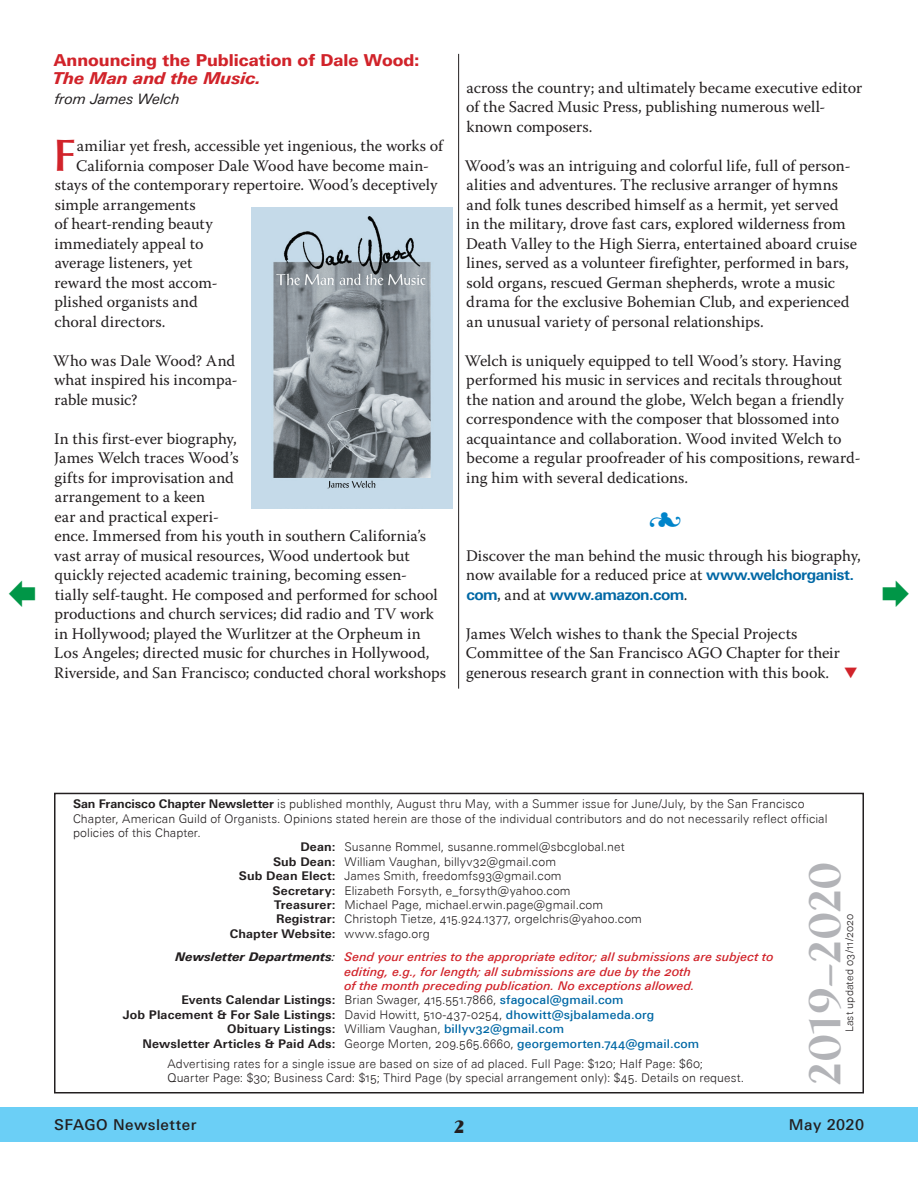
<style>
.page{position:relative;width:918px;height:1188px;background:#fff}
.page>*{position:absolute;margin:0;border:0;box-sizing:border-box;transform-origin:0 0}
.t1{font:600 45.6px "Optima";color:#d1232a}
.t2{font:700 45px "Arjorie Mix UT";color:#b2b3b7}
.t3{font:900 18px "Arjorie Mix UT";color:#231f20}
.t4{font:800 16.5px "Univers Next Pro";color:#d1232a}
.t5{font:italic 800 16.5px "Univers Next Pro";letter-spacing:-.005em;color:#d1232a}
.t6{font:16.2px/19.5px "Warnock Pro";letter-spacing:.005em;color:#231f20}
.t7{font:700 15px "Univers Next Pro";letter-spacing:-.035em;color:#0068a5}
.t8{font:500 15px "Univers Next Pro";letter-spacing:.03em;color:#231f20}
.t9{font:italic 14.4px "Univers Next Pro";color:#231f20}
.t10{font:300 12px/14.4px "Univers Next Pro";letter-spacing:.01em;color:#231f20}
.t11{font:italic 500 12px "Univers Next Pro";letter-spacing:.005em;color:#d1232a}
.t12{font:700 12px "Univers Next Pro";letter-spacing:.015em;color:#231f20}
.t13{font:500 12px "Univers Next Pro";letter-spacing:.01em;color:#0068a5}
.t14{font:300 10.5px "Univers Next Pro";letter-spacing:.01em;color:#231f20}
.s1{font-family:"Univers Next Pro";font-weight:700;font-size:15px;color:#0068a5}
.s2{font-family:"Warnock Pro";font-weight:400;font-size:16.2px;color:#231f20}
.s3{color:#d1232a}
.s4{font-weight:700}
.s5{font-weight:300}
.s6{font-weight:800;color:#231f20}
.s7{color:#231f20}
.s8{font-weight:500;color:#0068a5}
.s9{font-weight:700;color:#231f20}
.s10{font-weight:300;color:#231f20}
</style>
<div class="page">
<div style="left:0;top:1107px;width:918px;height:34px;background:#6bcff6"></div>
<div style="left:54px;top:793px;width:810px;height:301px;border:2px solid #231f20"></div>
<hr style="left:458px;top:54px;width:1px;height:634px;background:#231f20">
<img style="left:251px;top:207px;width:201px;height:302px">
<p class="t4" style="left:54px;top:50px;width:367px">Announcing the Publication of Dale Wood:</p>
<p class="t5" style="left:53px;top:68px;width:210px">The Man and the Music.</p>
<p class="t9" style="left:55px;top:90px;width:126px">from James Welch</p>
<h1 class="t1" style="left:53px;top:129px;width:24px">F</h1>
<p class="t6" style="left:77px;top:136px;width:368px">amiliar yet fresh, accessible yet ingenious, the works of</p>
<p class="t6" style="left:76px;top:156px;width:354px">California composer Dale Wood have become main-</p>
<p class="t6" style="left:55px;top:175px;width:384px">stays of the contemporary repertoire. Wood’s deceptively</p>
<p class="t6" style="left:55px;top:195px;width:142px">simple arrangements</p>
<p class="t6" style="left:55px;top:214px;width:160px">of heart-rending beauty</p>
<p class="t6" style="left:55px;top:234px;width:151px">immediately appeal to</p>
<p class="t6" style="left:55px;top:253px;width:139px">average listeners, yet</p>
<p class="t6" style="left:54px;top:273px;width:165px">reward the most accom-</p>
<p class="t6" style="left:55px;top:292px;width:145px">plished organists and</p>
<p class="t6" style="left:55px;top:312px;width:112px">choral directors.</p>
<p class="t6" style="left:53px;top:351px;width:186px">Who was Dale Wood? And what inspired his incompa&shy;rable music?</p>
<p class="t6" style="left:54px;top:429px;width:393px">In this first-ever biography,<br>James Welch traces Wood’s<br>gifts for improvisation and<br>arrangement to a keen<br>ear and practical experi-<br>ence. Immersed from his youth in southern California’s vast array of musical resources, Wood undertook but quickly rejected academic training, becoming essen-<br>tially self-taught. He composed and performed for school productions and church services; did radio and TV work in Hollywood; played the Wurlitzer at the Orpheum in Los Angeles; directed music for churches in Hollywood, Riverside, and San Francisco; conducted choral workshops</p>
<p class="t6" style="left:466px;top:78px;width:397px">across the country; and ultimately became executive editor of the Sacred Music Press, publishing numerous well&shy;known composers.</p>
<p class="t6" style="left:465px;top:155px;width:394px">Wood’s was an intriguing and colorful life, full of person&shy;alities and adventures. The reclusive arranger of hymns and folk tunes described himself as a hermit, yet served<br>in the military, drove fast cars, explored wilderness from Death Valley to the High Sierra, entertained aboard cruise lines, served as a volunteer firefighter, performed in bars, sold organs, rescued German shepherds, wrote a music drama for the exclusive Bohemian Club, and experienced an unusual variety of personal relationships.</p>
<p class="t6" style="left:465px;top:350px;width:397px">Welch is uniquely equipped to tell Wood’s story. Having performed his music in services and recitals throughout the nation and around the globe, Welch began a friendly correspondence with the composer that blossomed into acquaintance and collaboration. Wood invited Welch to become a regular proofreader of his compositions, reward&shy;ing him with several dedications.</p>
<p class="t6" style="left:466px;top:545px;width:396px">Discover the man behind the music through his biography, now available for a reduced price at <span class="s1">www.welchorganist.</span></p>
<p class="t7" style="left:466px;top:586px;width:223px">com<span class="s2">, and at</span> www.amazon.com<span class="s2">.</span></p>
<p class="t6" style="left:466px;top:624px;width:393px">James Welch wishes to thank the Special Projects<br>Committee of the San Francisco AGO Chapter for their generous research grant in connection with this book. <span class="s3">▼</span></p>
<p class="t10" style="left:73px;top:797px;width:733px"><span class="s4">San Francisco Chapter Newsletter</span> is published monthly, August thru May, with a Summer issue for June/July, by the San Francisco</p>
<p class="t10" style="left:73px;top:811px;width:756px">Chapter, American Guild of Organists. Opinions stated herein are those of the individual contributors and do not necessarily reflect official</p>
<p class="t10" style="left:73px;top:825px;width:129px">policies of this Chapter.</p>
<p class="t10" style="left:300px;top:840px;width:326px"><span class="s4">Dean:</span> Susanne Rommel, susanne.rommel@sbcglobal.net</p>
<p class="t10" style="left:273px;top:854px;width:285px"><span class="s4">Sub Dean:</span> William Vaughan, billyv32@gmail.com</p>
<p class="t10" style="left:239px;top:869px;width:324px"><span class="s4">Sub Dean Elect:</span> James Smith, freedomfs93@gmail.com</p>
<p class="t10" style="left:272px;top:883px;width:300px"><span class="s4">Secretary:</span> Elizabeth Forsyth, e_forsyth@yahoo.com</p>
<p class="t10" style="left:274px;top:897px;width:331px"><span class="s4">Treasurer:</span> Michael Page, michael.erwin.page@gmail.com</p>
<p class="t10" style="left:276px;top:912px;width:368px"><span class="s4">Registrar:</span> Christoph Tietze, 415.924.1377, orgelchris@yahoo.com</p>
<p class="t12" style="left:230px;top:926px;width:202px">Chapter Website: <span class="s5">www.sfago.org</span></p>
<p class="t11" style="left:176px;top:950px;width:600px"><span class="s6">Newsletter Departments</span><span class="s7">:</span> Send your entries to the appropriate editor; all submissions are subject to</p>
<p class="t11" style="left:345px;top:964px;width:348px">editing, e.g., for length; all submissions are due by the 20th</p>
<p class="t11" style="left:345px;top:979px;width:352px">of the month preceding publication. No exceptions allowed.</p>
<p class="t10" style="left:181px;top:993px;width:444px"><span class="s4">Events Calendar Listings:</span> Brian Swager, 415.551.7866, <span class="s8">sfagocal@gmail.com</span></p>
<p class="t12" style="left:123px;top:1007px;width:533px">Job Placement &amp; For Sale Listings: <span class="s5">David Howitt, 510-437-0254,</span> <span class="s8">dhowitt@sjbalameda.org</span></p>
<p class="t13" style="left:227px;top:1022px;width:338px"><span class="s9">Obituary Listings:</span> <span class="s10">William Vaughan,</span> billyv32@gmail.com</p>
<p class="t12" style="left:142px;top:1036px;width:558px">Newsletter Articles &amp; Paid Ads: <span class="s5">George Morten, 209.565.6660,</span> <span class="s8">georgemorten.744@gmail.com</span></p>
<p class="t10" style="left:168px;top:1056px;width:578px">Advertising rates for a single issue are based on size of ad placed. Full Page: $120; Half Page: $60;<br>Quarter Page: $30; Business Card: $15; Third Page (by special arrangement only): $45. Details on request.</p>
<h2 class="t2" style="left:796px;top:1085px;width:225px;rotate:-90deg">2019–2020</h2>
<p class="t14" style="left:843px;top:1032px;width:120px;rotate:-90deg">Last updated 03/11/2020</p>
<p class="t8" style="left:54px;top:1116px;width:144px">SFAGO Newsletter</p>
<p class="t8" style="left:789px;top:1116px;width:77px">May 2020</p>
<p class="t3" style="left:454px;top:1115px;width:11px">2</p>
</div>
